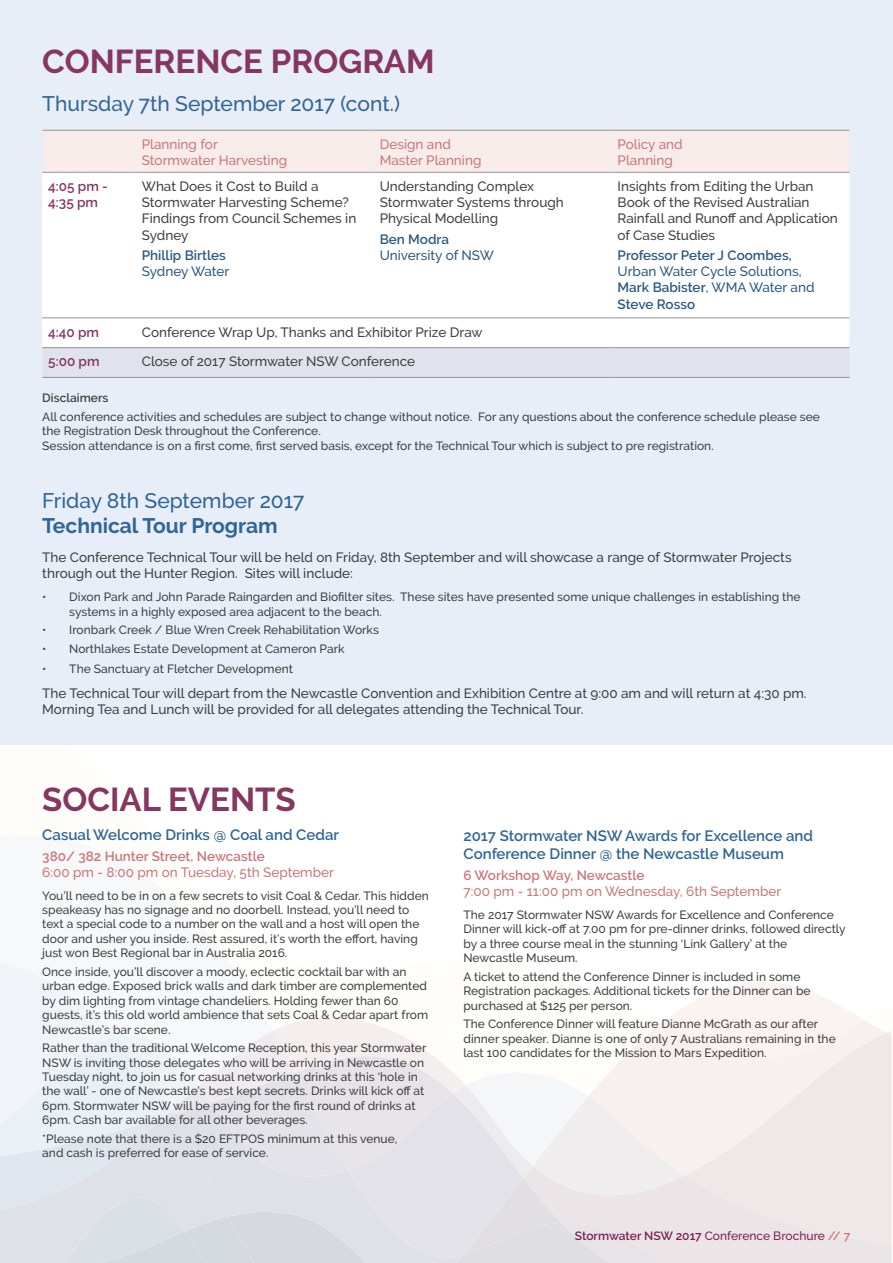
<style>
.page{position:relative;width:893px;height:1263px;background:#fff}
.page>*{position:absolute;margin:0;border:0;box-sizing:border-box;transform-origin:0 0}
.t1{font:700 33px "Raleway";color:#863660}
.t2{font:500 21px "Raleway";color:#306597}
.t3{font:700 21px "Raleway";color:#306597}
.t4{font:600 15px/18px "Raleway";color:#306597}
.t5{font:500 13.5px/16.2px "Raleway";color:#414042}
.t6{font:500 13.5px/16.2px "Raleway";color:#cb7779}
.t7{font:500 13.5px/16.2px "Raleway";color:#2c5a81}
.t8{font:600 13.5px "Raleway";color:#cb7779}
.t9{font:600 13.5px "Raleway";color:#2c5a81}
.t10{font:600 13.5px/16.2px "Raleway";color:#863660}
.t11{font:500 12px/14.4px "Raleway";color:#414042}
.t12{font:500 12px "Raleway";color:#7d2056}
.t13{font:600 12px "Raleway";color:#414042}
.s1{font-weight:600}
.s2{font-weight:600;color:#cb7779}
</style>
<div class="page">
<svg style="left:0;top:962px;width:892px;height:301px"></svg>
<div style="left:0;top:0;width:893px;height:744px;background:#e7eef8"></div>
<div style="left:42px;top:131px;width:807px;height:41px;background:#f7ecea"></div>
<div style="left:42px;top:173px;width:807px;height:174px;background:#fff"></div>
<div style="left:42px;top:348px;width:807px;height:29px;background:#e1e3ec"></div>
<hr style="left:42px;top:130px;width:94px;height:1px;background:#939598">
<hr style="left:136px;top:130px;width:238px;height:1px;background:#939598">
<hr style="left:374px;top:130px;width:238px;height:1px;background:#939598">
<hr style="left:612px;top:130px;width:237px;height:1px;background:#939598">
<hr style="left:42px;top:172px;width:94px;height:1px;background:#939598">
<hr style="left:136px;top:172px;width:238px;height:1px;background:#939598">
<hr style="left:374px;top:172px;width:238px;height:1px;background:#939598">
<hr style="left:612px;top:172px;width:237px;height:1px;background:#939598">
<hr style="left:42px;top:318px;width:94px;height:1px;background:#939598">
<hr style="left:136px;top:318px;width:238px;height:1px;background:#939598">
<hr style="left:374px;top:318px;width:238px;height:1px;background:#939598">
<hr style="left:612px;top:318px;width:237px;height:1px;background:#939598">
<hr style="left:42px;top:347px;width:94px;height:1px;background:#939598">
<hr style="left:136px;top:347px;width:238px;height:1px;background:#939598">
<hr style="left:374px;top:347px;width:238px;height:1px;background:#939598">
<hr style="left:612px;top:347px;width:237px;height:1px;background:#939598">
<hr style="left:42px;top:377px;width:94px;height:1px;background:#939598">
<hr style="left:136px;top:377px;width:238px;height:1px;background:#939598">
<hr style="left:374px;top:377px;width:238px;height:1px;background:#939598">
<hr style="left:612px;top:377px;width:237px;height:1px;background:#939598">
<h1 class="t1" style="left:42px;top:43px;width:394px">CONFERENCE PROGRAM</h1>
<h2 class="t2" style="left:42px;top:92px;width:359px">Thursday 7th September 2017 (cont.)</h2>
<p class="t6" style="left:142px;top:136px;width:147px">Planning for<br>Stormwater Harvesting</p>
<p class="t6" style="left:380px;top:136px;width:103px">Design and<br>Master Planning</p>
<p class="t6" style="left:618px;top:136px;width:67px">Policy and<br>Planning</p>
<p class="t10" style="left:48px;top:178px;width:61px">4:05 pm -<br>4:35 pm</p>
<p class="t5" style="left:142px;top:178px;width:216px">What Does it Cost to Build a<br>Stormwater Harvesting Scheme?<br>Findings from Council Schemes in<br>Sydney</p>
<p class="t9" style="left:142px;top:248px;width:86px">Phillip Birtles</p>
<p class="t7" style="left:142px;top:263px;width:89px">Sydney Water</p>
<p class="t5" style="left:618px;top:178px;width:222px">Insights from Editing the Urban<br>Book of the Revised Australian<br>Rainfall and Runoff and Application of Case Studies</p>
<p class="t9" style="left:618px;top:248px;width:176px">Professor Peter J Coombes,</p>
<p class="t7" style="left:618px;top:263px;width:198px">Urban Water Cycle Solutions,<br><span class="s1">Mark Babister</span>, WMA Water and<br><span class="s1">Steve Rosso</span></p>
<p class="t5" style="left:380px;top:178px;width:186px">Understanding Complex<br>Stormwater Systems through<br>Physical Modelling</p>
<p class="t9" style="left:380px;top:231px;width:71px">Ben Modra</p>
<p class="t7" style="left:380px;top:247px;width:116px">University of NSW</p>
<p class="t10" style="left:48px;top:324px;width:52px">4:40 pm</p>
<p class="t5" style="left:142px;top:324px;width:342px">Conference Wrap Up, Thanks and Exhibitor Prize Draw</p>
<p class="t10" style="left:48px;top:353px;width:53px">5:00 pm</p>
<p class="t5" style="left:142px;top:353px;width:275px">Close of 2017 Stormwater NSW Conference</p>
<p class="t13" style="left:42px;top:391px;width:68px">Disclaimers</p>
<p class="t11" style="left:42px;top:409px;width:779px">All conference activities and schedules are subject to change without notice. For any questions about the conference schedule please see the Registration Desk throughout the Conference.<br>Session attendance is on a first come, first served basis, except for the Technical Tour which is subject to pre registration.</p>
<h2 class="t2" style="left:42px;top:488px;width:264px">Friday 8th September 2017</h2>
<h2 class="t3" style="left:42px;top:514px;width:237px">Technical Tour Program</h2>
<p class="t5" style="left:42px;top:549px;width:751px">The Conference Technical Tour will be held on Friday, 8th September and will showcase a range of Stormwater Projects through out the Hunter Region. Sites will include:</p>
<p class="t11" style="left:69px;top:590px;width:733px;text-indent:-27px">• Dixon Park and John Parade Raingarden and Biofilter sites. These sites have presented some unique challenges in establishing the systems in a highly exposed area adjacent to the beach.</p>
<p class="t11" style="left:42px;top:623px;width:338px">• Ironbark Creek / Blue Wren Creek Rehabilitation Works</p>
<p class="t11" style="left:42px;top:641px;width:304px">• Northlakes Estate Development at Cameron Park</p>
<p class="t11" style="left:42px;top:662px;width:252px">• The Sanctuary at Fletcher Development</p>
<p class="t5" style="left:42px;top:685px;width:766px">The Technical Tour will depart from the Newcastle Convention and Exhibition Centre at 9:00 am and will return at 4:30 pm.<br>Morning Tea and Lunch will be provided for all delegates attending the Technical Tour.</p>
<h1 class="t1" style="left:42px;top:780px;width:255px">SOCIAL EVENTS</h1>
<p class="t4" style="left:42px;top:826px;width:298px">Casual Welcome Drinks @ Coal and Cedar</p>
<p class="t8" style="left:42px;top:848px;width:224px">380/ 382 Hunter Street, Newcastle</p>
<p class="t6" style="left:42px;top:864px;width:293px">6:00 pm - 8:00 pm on Tuesday, 5th September</p>
<p class="t11" style="left:42px;top:888px;width:388px">You’ll need to be in on a few secrets to visit Coal &amp; Cedar. This hidden speakeasy has no signage and no doorbell. Instead, you’ll need to text a special code to a number on the wall and a host will open the door and usher you inside. Rest assured, it’s worth the effort, having just won Best Regional bar in Australia 2016.</p>
<p class="t11" style="left:42px;top:964px;width:387px">Once inside, you’ll discover a moody, eclectic cocktail bar with an urban edge. Exposed brick walls and dark timber are complemented by dim lighting from vintage chandeliers. Holding fewer than 60 guests, it’s this old world ambience that sets Coal &amp; Cedar apart from Newcastle’s bar scene.</p>
<p class="t11" style="left:42px;top:1041px;width:386px">Rather than the traditional Welcome Reception, this year Stormwater NSW is inviting those delegates who will be arriving in Newcastle on Tuesday night, to join us for casual networking drinks at this ‘hole in the wall’ - one of Newcastle’s best kept secrets. Drinks will kick off at 6pm. Stormwater NSW will be paying for the first round of drinks at 6pm. Cash bar available for all other beverages.</p>
<p class="t11" style="left:42px;top:1131px;width:357px">*Please note that there is a $20 EFTPOS minimum at this venue, and cash is preferred for ease of service.</p>
<p class="t4" style="left:463px;top:827px;width:351px">2017 Stormwater NSW Awards for Excellence and<br>Conference Dinner @ the Newcastle Museum</p>
<p class="t8" style="left:463px;top:867px;width:183px">6 Workshop Way, Newcastle</p>
<p class="t6" style="left:463px;top:883px;width:319px">7:00 pm - 11:00 pm on Wednesday, 6th September</p>
<p class="t11" style="left:463px;top:908px;width:384px">The 2017 Stormwater NSW Awards for Excellence and Conference Dinner will kick-off at 7.00 pm for pre-dinner drinks, followed directly by a three course meal in the stunning ‘Link Gallery’ at the Newcastle Museum.</p>
<p class="t11" style="left:463px;top:969px;width:349px">A ticket to attend the Conference Dinner is included in some<br>Registration packages. Additional tickets for the Dinner can be purchased at $125 per person.</p>
<p class="t11" style="left:463px;top:1017px;width:374px">The Conference Dinner will feature Dianne McGrath as our after dinner speaker. Dianne is one of only 7 Australians remaining in the last 100 candidates for the Mission to Mars Expedition.</p>
<p class="t12" style="left:575px;top:1229px;width:277px"><span class="s1">Stormwater NSW 2017</span> Conference Brochure <span class="s2">// 7</span></p>
</div>
